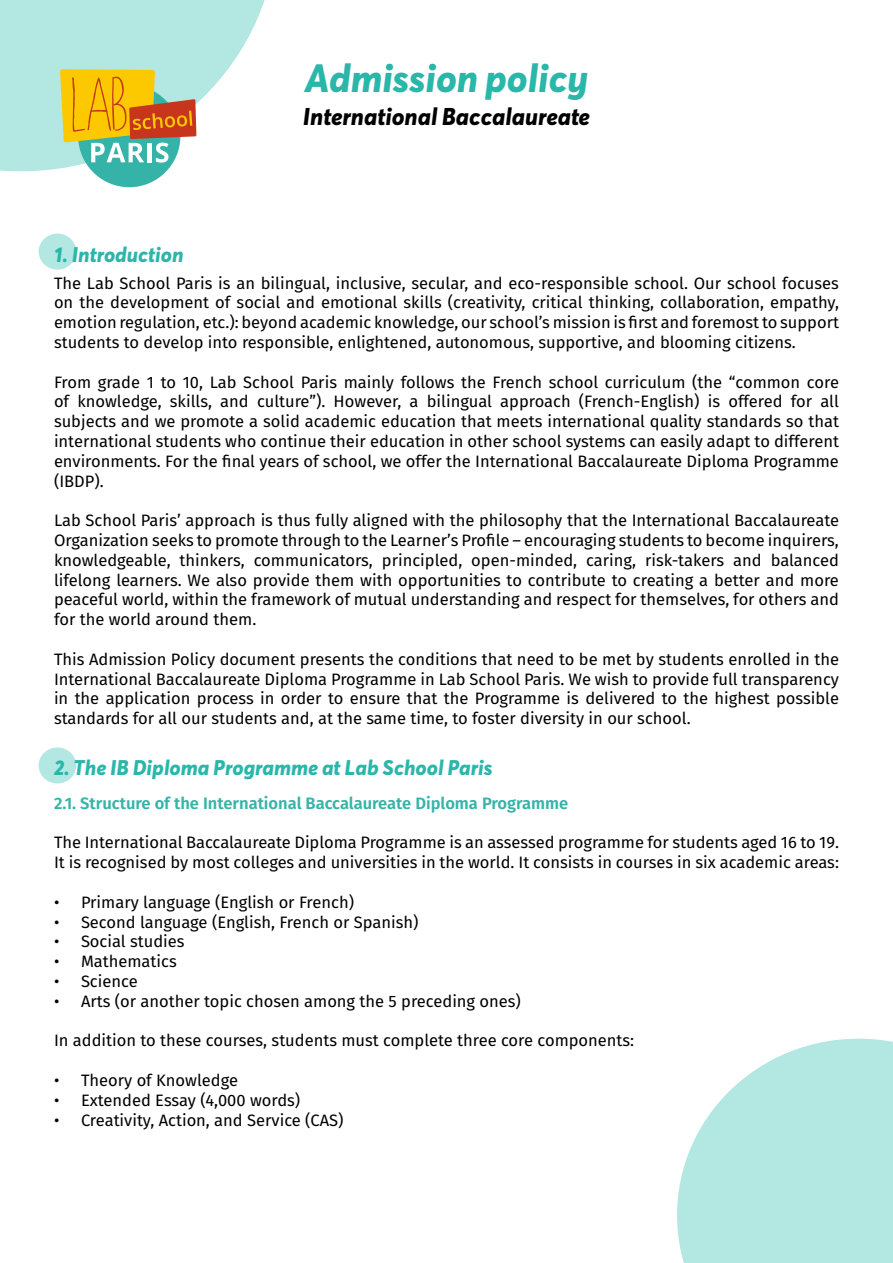
<style>
.page{position:relative;width:893px;height:1263px;background:#fff}
.page>*{position:absolute;margin:0;border:0;box-sizing:border-box;transform-origin:0 0}
.t1{font:800 39px "Averta Demo PE";color:#2bb6aa}
.t2{font:800 24px "Averta Demo PE";color:#000}
.t3{font:800 21px "Averta Demo PE";color:#2bb6aa}
.t4{font:16.5px/19.8px "Fira Sans";color:#000;text-align:justify}
.t5{font:600 16.5px "Fira Sans";color:#36b3a8}
</style>
<div class="page">
<div style="left:39px;top:234px;width:37px;height:36px;background:#b3e7e2;border-radius:50%"></div>
<svg style="left:0;top:0;width:265px;height:171px;fill:#b3e7e2"></svg>
<svg style="left:677px;top:1039px;width:216px;height:224px;fill:#b3e7e2"></svg>
<div style="left:78px;top:85px;width:102px;height:102px;background:#36b3a8;border-radius:50%"></div>
<svg style="left:60px;top:69px;width:136px;height:94px"></svg>
<div style="left:39px;top:747px;width:37px;height:36px;background:#b3e7e2;border-radius:50%"></div>
<h1 class="t1" style="left:305px;top:55px;width:285px">Admission policy</h1>
<h2 class="t2" style="left:303px;top:102px;width:289px">International Baccalaureate</h2>
<p class="t3" style="left:54px;top:241px;width:131px">1. Introduction</p>
<p class="t4" style="left:54px;top:272px;width:786px">The Lab School Paris is an bilingual, inclusive, secular, and eco-responsible school. Our school focuses on the development of social and emotional skills (creativity, critical thinking, collaboration, empathy, emotion regulation, etc.): beyond academic knowledge, our school’s mission is first and foremost to support students to develop into responsible, enlightened, autonomous, supportive, and blooming citizens.</p>
<p class="t4" style="left:54px;top:371px;width:786px">From grade 1 to 10, Lab School Paris mainly follows the French school curriculum (the “common core of knowledge, skills, and culture”). However, a bilingual approach (French-English) is offered for all subjects and we promote a solid academic education that meets international quality standards so that international students who continue their education in other school systems can easily adapt to different environments. For the final years of school, we offer the International Baccalaureate Diploma Programme (IBDP).</p>
<p class="t4" style="left:54px;top:510px;width:786px">Lab School Paris’ approach is thus fully aligned with the philosophy that the International Baccalaureate Organization seeks to promote through to the Learner’s Profile – encouraging students to become inquirers, knowledgeable, thinkers, communicators, principled, open-minded, caring, risk-takers and balanced lifelong learners. We also provide them with opportunities to contribute to creating a better and more peaceful world, within the framework of mutual understanding and respect for themselves, for others and for the world around them.</p>
<p class="t4" style="left:54px;top:649px;width:786px">This Admission Policy document presents the conditions that need to be met by students enrolled in the International Baccalaureate Diploma Programme in Lab School Paris. We wish to provide full transparency in the application process in order to ensure that the Programme is delivered to the highest possible standards for all our students and, at the same time, to foster diversity in our school.</p>
<p class="t3" style="left:54px;top:755px;width:440px">2. The IB Diploma Programme at Lab School Paris</p>
<p class="t5" style="left:54px;top:789px;width:516px">2.1. Structure of the International Baccalaureate Diploma Programme</p>
<p class="t4" style="left:54px;top:832px;width:786px">The International Baccalaureate Diploma Programme is an assessed programme for students aged 16 to 19.<br>It is recognised by most colleges and universities in the world. It consists in courses in six academic areas:</p>
<p class="t4" style="left:54px;top:892px;width:301px">• Primary language (English or French)</p>
<p class="t4" style="left:54px;top:911px;width:366px">• Second language (English, French or Spanish)</p>
<p class="t4" style="left:54px;top:931px;width:132px">• Social studies</p>
<p class="t4" style="left:54px;top:951px;width:124px">• Mathematics</p>
<p class="t4" style="left:54px;top:971px;width:85px">• Science</p>
<p class="t4" style="left:54px;top:991px;width:468px">• Arts (or another topic chosen among the 5 preceding ones)</p>
<p class="t4" style="left:54px;top:1030px;width:582px">In addition to these courses, students must complete three core components:</p>
<p class="t4" style="left:54px;top:1070px;width:185px">• Theory of Knowledge</p>
<p class="t4" style="left:54px;top:1090px;width:248px">• Extended Essay (4,000 words)</p>
<p class="t4" style="left:54px;top:1109px;width:291px">• Creativity, Action, and Service (CAS)</p>
</div>
